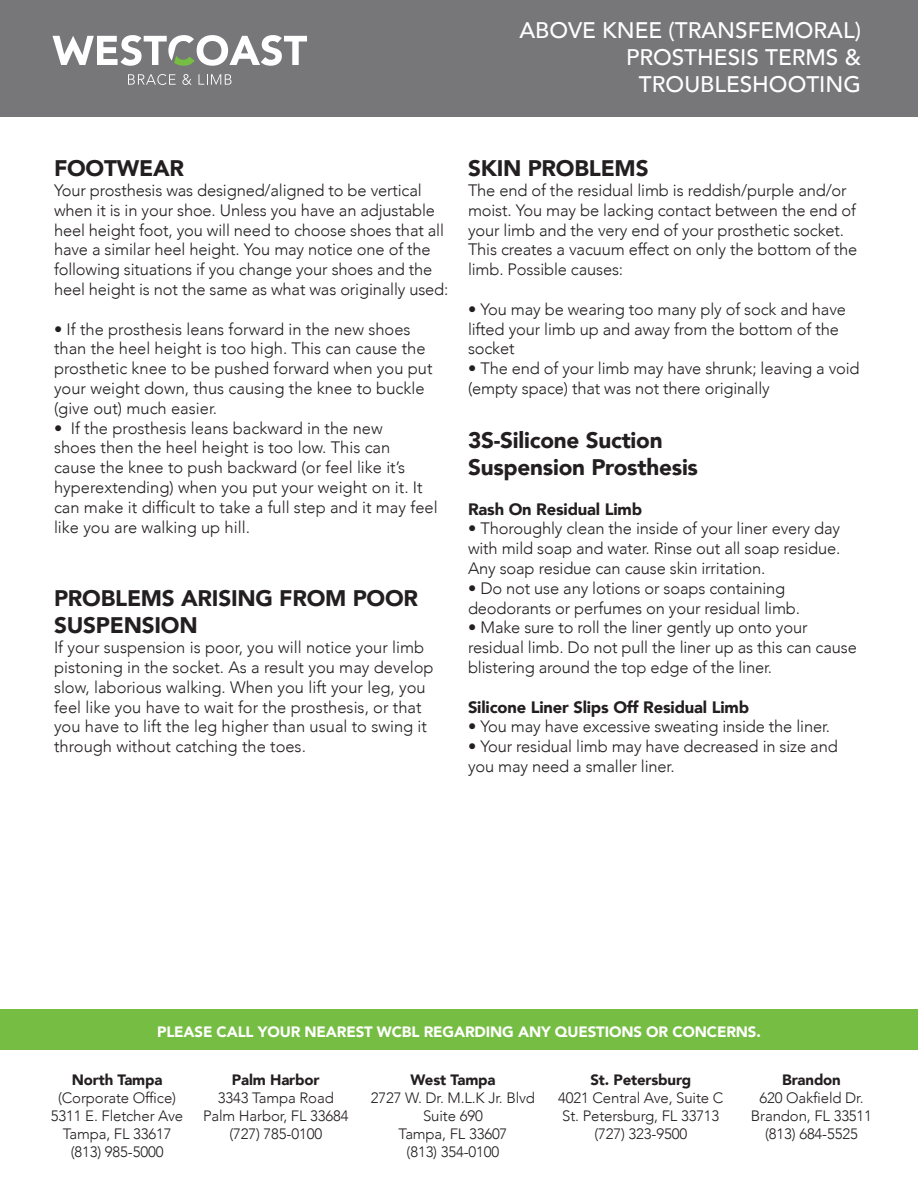
<style>
.page{position:relative;width:918px;height:1188px;background:#fff}
.page>*{position:absolute;margin:0;border:0;box-sizing:border-box;transform-origin:0 0}
.t1{font:900 22.5px/27px "Avenir";letter-spacing:-.01em;color:#231f20}
.t2{font:500 22.5px/27px "Avenir";color:#fff;text-align:right}
.t3{font:300 16.5px/19.8px "Avenir";letter-spacing:-.01em;color:#231f20}
.t4{font:900 16.5px "Avenir";letter-spacing:-.01em;color:#231f20}
.t5{font:300 15px "Avenir";letter-spacing:-.01em;color:#231f20}
.t6{font:900 15px "Avenir";letter-spacing:-.01em;color:#fff}
.t7{font:900 15px "Avenir";letter-spacing:-.01em;color:#231f20}
</style>
<div class="page">
<div style="left:0;top:1010px;width:918px;height:40px;background:#75bd43"></div>
<div style="left:0;top:0;width:918px;height:117px;background:#77777a"></div>
<svg style="left:128px;top:74px;width:48px;height:11px"></svg>
<svg style="left:182px;top:74px;width:10px;height:11px"></svg>
<svg style="left:199px;top:74px;width:33px;height:11px"></svg>
<svg style="left:52px;top:35px;width:255px;height:31px"></svg>
<p class="t2" style="left:519px;top:16px;width:343px">ABOVE KNEE (TRANSFEMORAL)<br>PROSTHESIS TERMS &amp;</p>
<p class="t2" style="left:639px;top:70px;width:224px">TROUBLESHOOTING</p>
<p class="t1" style="left:54px;top:154px;width:132px">FOOTWEAR</p>
<p class="t3" style="left:54px;top:180px;width:396px">Your prosthesis was designed/aligned to be vertical when it is in your shoe. Unless you have an adjustable heel height foot, you will need to choose shoes that all have a similar heel height. You may notice one of the following situations if you change your shoes and the heel height is not the same as what was originally used:</p>
<p class="t3" style="left:54px;top:319px;width:380px">• If the prosthesis leans forward in the new shoes than the heel height is too high. This can cause the prosthetic knee to be pushed forward when you put your weight down, thus causing the knee to buckle (give out) much easier.</p>
<p class="t3" style="left:54px;top:418px;width:385px">• If the prosthesis leans backward in the new<br>shoes then the heel height is too low. This can<br>cause the knee to push backward (or feel like it’s hyperextending) when you put your weight on it. It can make it difficult to take a full step and it may feel like you are walking up hill.</p>
<p class="t1" style="left:54px;top:585px;width:366px">PROBLEMS ARISING FROM POOR<br>SUSPENSION</p>
<p class="t3" style="left:54px;top:638px;width:381px">If your suspension is poor, you will notice your limb pistoning in the socket. As a result you may develop slow, laborious walking. When you lift your leg, you feel like you have to wait for the prosthesis, or that you have to lift the leg higher than usual to swing it through without catching the toes.</p>
<p class="t1" style="left:468px;top:154px;width:182px">SKIN PROBLEMS</p>
<p class="t3" style="left:468px;top:180px;width:391px">The end of the residual limb is reddish/purple and/or moist. You may be lacking contact between the end of your limb and the very end of your prosthetic socket.<br>This creates a vacuum effect on only the bottom of the limb. Possible causes:</p>
<p class="t3" style="left:468px;top:299px;width:379px">• You may be wearing too many ply of sock and have lifted your limb up and away from the bottom of the socket</p>
<p class="t3" style="left:468px;top:359px;width:393px">• The end of your limb may have shrunk; leaving a void (empty space) that was not there originally</p>
<p class="t1" style="left:468px;top:426px;width:196px">3S-Silicone Suction</p>
<p class="t1" style="left:468px;top:453px;width:232px">Suspension Prosthesis</p>
<p class="t4" style="left:468px;top:495px;width:176px">Rash On Residual Limb</p>
<p class="t3" style="left:468px;top:519px;width:374px;text-align:justify">• Thoroughly clean the inside of your liner every day with mild soap and water. Rinse out all soap residue.<br>Any soap residue can cause skin irritation.</p>
<p class="t3" style="left:468px;top:578px;width:334px">• Do not use any lotions or soaps containing deodorants or perfumes on your residual limb.</p>
<p class="t3" style="left:468px;top:618px;width:390px">• Make sure to roll the liner gently up onto your residual limb. Do not pull the liner up as this can cause blistering around the top edge of the liner.</p>
<p class="t4" style="left:468px;top:693px;width:283px">Silicone Liner Slips Off Residual Limb</p>
<p class="t3" style="left:468px;top:717px;width:364px">• You may have excessive sweating inside the liner.</p>
<p class="t3" style="left:468px;top:737px;width:371px">• Your residual limb may have decreased in size and you may need a smaller liner.</p>
<p class="t6" style="left:157px;top:1019px;width:605px">PLEASE CALL YOUR NEAREST WCBL REGARDING ANY QUESTIONS OR CONCERNS.</p>
<p class="t7" style="left:72px;top:1067px;width:92px">North Tampa</p>
<p class="t5" style="left:58px;top:1089px;width:119px">(Corporate Office)</p>
<p class="t5" style="left:51px;top:1107px;width:134px">5311 E. Fletcher Ave</p>
<p class="t5" style="left:63px;top:1125px;width:110px">Tampa, FL 33617</p>
<p class="t5" style="left:71px;top:1143px;width:94px">(813) 985-5000</p>
<p class="t7" style="left:232px;top:1067px;width:89px">Palm Harbor</p>
<p class="t5" style="left:218px;top:1089px;width:118px">3343 Tampa Road</p>
<p class="t5" style="left:203px;top:1107px;width:147px">Palm Harbor, FL 33684</p>
<p class="t5" style="left:229px;top:1125px;width:94px">(727) 785-0100</p>
<p class="t7" style="left:410px;top:1067px;width:87px">West Tampa</p>
<p class="t5" style="left:371px;top:1089px;width:166px">2727 W. Dr. M.L.K Jr. Blvd</p>
<p class="t5" style="left:423px;top:1107px;width:61px">Suite 690</p>
<p class="t5" style="left:399px;top:1125px;width:110px">Tampa, FL 33607</p>
<p class="t5" style="left:407px;top:1143px;width:94px">(813) 354-0100</p>
<p class="t7" style="left:590px;top:1067px;width:102px">St. Petersburg</p>
<p class="t5" style="left:558px;top:1089px;width:167px">4021 Central Ave, Suite C</p>
<p class="t5" style="left:562px;top:1107px;width:159px">St. Petersburg, FL 33713</p>
<p class="t5" style="left:594px;top:1125px;width:94px">(727) 323-9500</p>
<p class="t7" style="left:782px;top:1067px;width:60px">Brandon</p>
<p class="t5" style="left:759px;top:1089px;width:106px">620 Oakfield Dr.</p>
<p class="t5" style="left:751px;top:1107px;width:123px">Brandon, FL 33511</p>
<p class="t5" style="left:765px;top:1125px;width:94px">(813) 684-5525</p>
</div>
